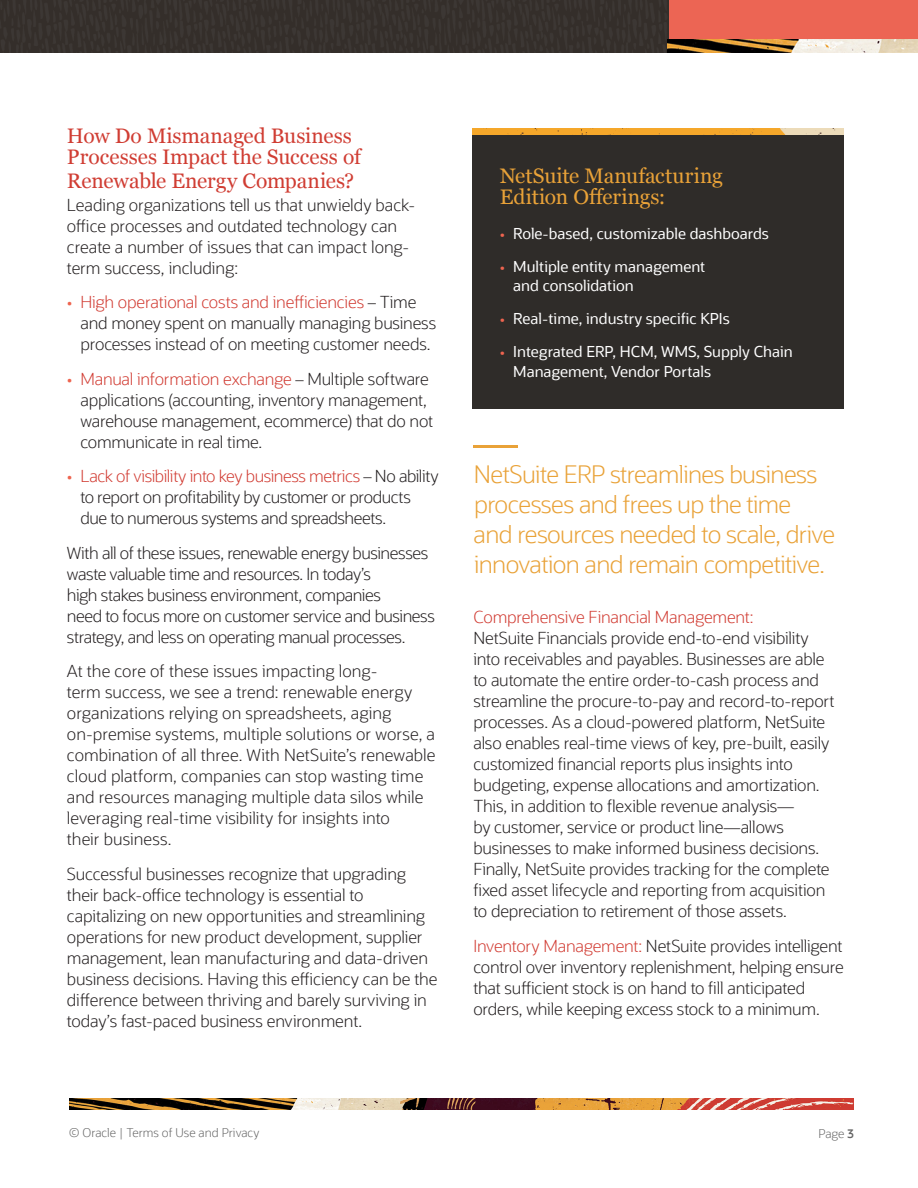
<style>
.page{position:relative;width:918px;height:1188px;background:#fff}
.page>*{position:absolute;margin:0;border:0;box-sizing:border-box;transform-origin:0 0}
.PullQuote2020{font:300 24px/30px "Oracle Sans";letter-spacing:-.025em;color:#e9a238}
.H2_Main_Body_Header{font:21px/21px "Georgia";letter-spacing:-.005em;color:#d03d33}
.Main_Body_2016{font:21px/21px "Georgia";letter-spacing:.005em;color:#e9a238}
.Main_Body_2016-2{font:300 16.5px/21px "Oracle Sans";letter-spacing:-.01em;color:#231f20}
.Main_Body_2016-3{font:300 16.5px/21px "Oracle Sans";letter-spacing:-.03em;color:#231f20}
.t1{font:15px/19.5px "Oracle Sans";color:#fff}
.t2{font:300 12px "Oracle Sans";color:#666}
.s1{color:#ee644f}
.s2{color:#d13b32}
.s3{font-weight:600}
</style>
<div class="page">
<div style="left:669px;top:0;width:249px;height:50px;background:#ec6554"></div>
<img style="left:0;top:0;width:669px;height:52px">
<img style="left:668px;top:39px;width:250px;height:13px">
<img style="left:70px;top:1099px;width:784px;height:10px">
<div style="left:472px;top:128px;width:372px;height:280px;background:#2f2c29"></div>
<img style="left:472px;top:128px;width:372px;height:7px">
<hr style="left:473px;top:445px;width:45px;height:3px;background:#e9a238">
<p class="H2_Main_Body_Header" style="left:67px;top:124px;width:295px">How Do Mismanaged Business<br>Processes Impact the Success of</p>
<p class="H2_Main_Body_Header" style="left:67px;top:170px;width:289px">Renewable Energy Companies?</p>
<p class="Main_Body_2016-2" style="left:67px;top:195px;width:350px">Leading organizations tell us that unwieldy back&shy;office processes and outdated technology can create a number of issues that can impact long&shy;term success, including:</p>
<p class="Main_Body_2016-2" style="left:80px;top:292px;width:357px;text-indent:-14px"><span class="s1">•</span> <span class="s2">High operational costs and inefficiencies</span> – Time and money spent on manually managing business processes instead of on meeting customer needs.</p>
<p class="Main_Body_2016-2" style="left:80px;top:369px;width:354px;text-indent:-14px"><span class="s1">•</span> <span class="s2">Manual information exchange</span> – Multiple software applications (accounting, inventory management, warehouse management, ecommerce) that do not communicate in real time.</p>
<p class="Main_Body_2016-3" style="left:80px;top:466px;width:360px;text-indent:-14px"><span class="s1">•</span> <span class="s2">Lack of visibility into key business metrics</span> – No ability to report on profitability by customer or products due to numerous systems and spreadsheets.</p>
<p class="Main_Body_2016-3" style="left:67px;top:543px;width:369px">With all of these issues, renewable energy businesses waste valuable time and resources. In today’s<br>high stakes business environment, companies<br>need to focus more on customer service and business strategy, and less on operating manual processes.</p>
<p class="Main_Body_2016-2" style="left:67px;top:661px;width:370px">At the core of these issues impacting long-<br>term success, we see a trend: renewable energy organizations relying on spreadsheets, aging on-premise systems, multiple solutions or worse, a combination of all three. With NetSuite’s renewable cloud platform, companies can stop wasting time and resources managing multiple data silos while leveraging real-time visibility for insights into<br>their business.</p>
<p class="Main_Body_2016-2" style="left:67px;top:864px;width:372px">Successful businesses recognize that upgrading their back-office technology is essential to capitalizing on new opportunities and streamlining operations for new product development, supplier management, lean manufacturing and data-driven business decisions. Having this efficiency can be the difference between thriving and barely surviving in today’s fast-paced business environment.</p>
<p class="Main_Body_2016" style="left:500px;top:165px;width:225px">NetSuite Manufacturing<br>Edition Offerings:</p>
<p class="t1" style="left:500px;top:224px;width:271px"><span class="s1">•</span> Role-based, customizable dashboards</p>
<p class="t1" style="left:513px;top:257px;width:194px;text-indent:-14px"><span class="s1">•</span> Multiple entity management and consolidation</p>
<p class="t1" style="left:500px;top:309px;width:231px"><span class="s1">•</span> Real-time, industry specific KPIs</p>
<p class="t1" style="left:513px;top:342px;width:281px;text-indent:-14px"><span class="s1">•</span> Integrated ERP, HCM, WMS, Supply Chain<br>Management, Vendor Portals</p>
<p class="PullQuote2020" style="left:474px;top:459px;width:363px">NetSuite ERP streamlines business processes and frees up the time and resources needed to scale, drive innovation and remain competitive.</p>
<p class="Main_Body_2016-2" style="left:473px;top:607px;width:363px"><span class="s2">Comprehensive Financial Management:<br></span>NetSuite Financials provide end-to-end visibility into receivables and payables. Businesses are able to automate the entire order-to-cash process and streamline the procure-to-pay and record-to-report processes. As a cloud-powered platform, NetSuite also enables real-time views of key, pre-built, easily customized financial reports plus insights into budgeting, expense allocations and amortization.<br>This, in addition to flexible revenue analysis—<br>by customer, service or product line—allows businesses to make informed business decisions.<br>Finally, NetSuite provides tracking for the complete fixed asset lifecycle and reporting from acquisition to depreciation to retirement of those assets.</p>
<p class="Main_Body_2016-2" style="left:473px;top:935px;width:372px"><span class="s2">Inventory Management:</span> NetSuite provides intelligent control over inventory replenishment, helping ensure that sufficient stock is on hand to fill anticipated orders, while keeping excess stock to a minimum.</p>
<p class="t2" style="left:69px;top:1126px;width:192px">© Oracle | Terms of Use and Privacy</p>
<p class="t2" style="left:818px;top:1127px;width:37px">Page <span class="s3">3</span></p>
</div>
